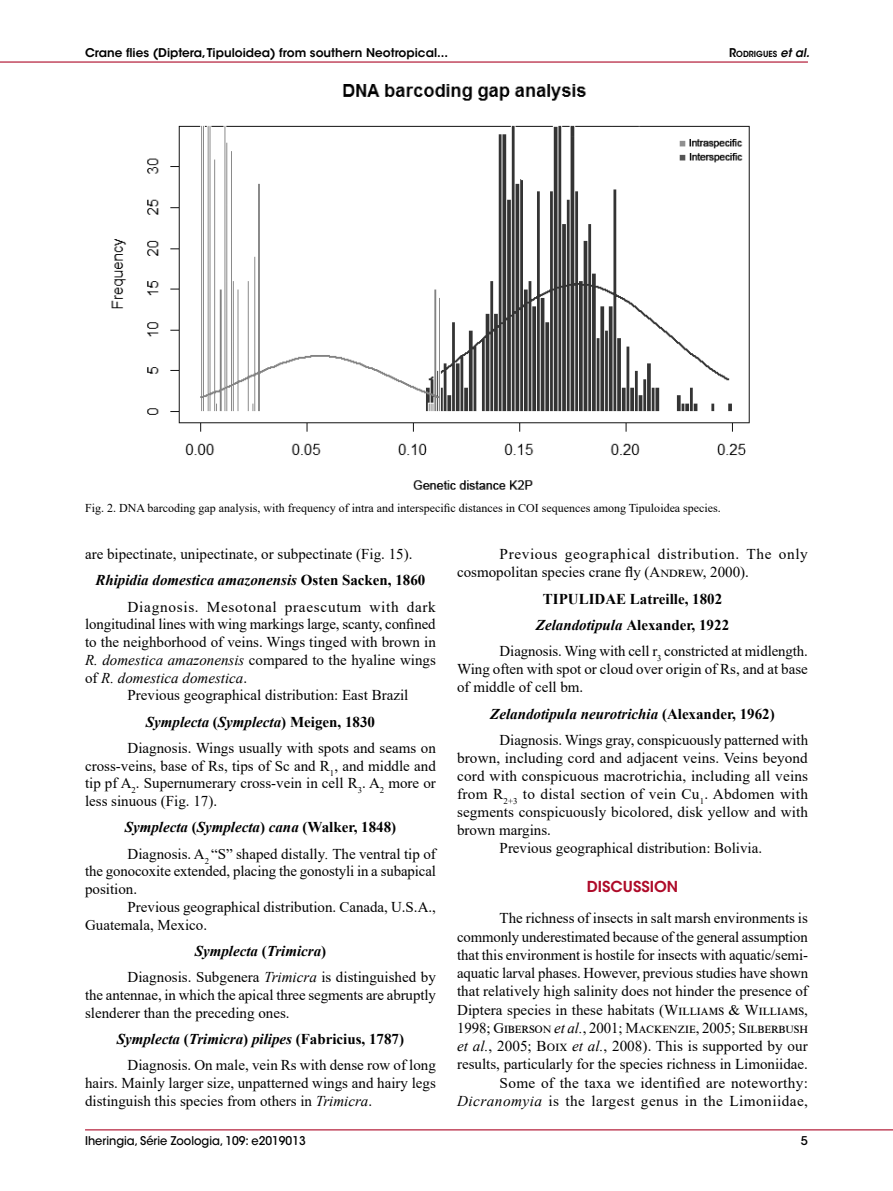
<style>
.page{position:relative;width:893px;height:1191px;background:#fff}
.page>*{position:absolute;margin:0;border:0;box-sizing:border-box;transform-origin:0 0}
.t1{font:15px/18.3px "Times New Roman";color:#000}
.t2{font:15px/18px "Times New Roman";letter-spacing:.04em;color:#000}
.t3{font:700 15px "Times New Roman";color:#000}
.t4{font:italic 700 15px "Times New Roman";color:#000}
.t5{font:15px "Times New Roman";letter-spacing:.045em;color:#000}
.t6{font:italic 15px "Times New Roman";color:#000}
.t7{font:600 15px "ITC Avant Garde Std";color:#ae0b29}
.t8{font:12px "Times New Roman";color:#000}
.t9{font:600 12px "ITC Avant Garde Std";color:#000}
.t10{font:500 12px "ITC Avant Garde Std";color:#000;scale:.95 1}
.t11{font:500 12px "ITC Avant Garde Std";color:#000}
.t12{font:600 8.4px "ITC Avant Garde Std";color:#000;scale:.95 1}
.s1{font-size:12px}
.s2{font-style:italic;font-size:12px}
.s3{font-style:normal}
.s4{font-style:italic}
.s5{font-weight:700;font-style:italic}
.s6{font-weight:700}
</style>
<div class="page">
<hr style="left:0;top:61px;width:808px;height:2px;background:#ae0b29">
<hr style="left:85px;top:1129px;width:808px;height:1px;background:#ae0b29">
<img style="left:111px;top:84px;width:639px;height:406px">
<p class="t9" style="left:85px;top:45px;width:365px">Crane flies (Diptera, Tipuloidea) from southern Neotropical...</p>
<p class="t12" style="left:729px;top:48px;width:86px"><span class="s1">R</span>ODRIGUES <span class="s2">et al.</span></p>
<p class="t8" style="left:85px;top:499px;width:637px">Fig. 2. DNA barcoding gap analysis, with frequency of intra and interspecific distances in COI sequences among Tipuloidea species.</p>
<p class="t1" style="left:85px;top:544px;width:329px">are bipectinate, unipectinate, or subpectinate (Fig. 15).</p>
<p class="t4" style="left:95px;top:570px;width:332px">Rhipidia domestica amazonensis <span class="s3">Osten Sacken, 1860</span></p>
<p class="t5" style="left:128px;top:596px;width:310px">Diagnosis. Mesotonal praescutum with dark</p>
<p class="t1" style="left:85px;top:615px;width:352px">longitudinal lines with wing markings large, scanty, confined</p>
<p class="t1" style="left:85px;top:632px;width:352px">to the neighborhood of veins. Wings tinged with brown in</p>
<p class="t1" style="left:85px;top:650px;width:352px"><span class="s4">R. domestica amazonensis</span> compared to the hyaline wings</p>
<p class="t6" style="left:85px;top:667px;width:164px"><span class="s3">of</span> R. domestica domestica<span class="s3">.</span></p>
<p class="t1" style="left:128px;top:685px;width:282px">Previous geographical distribution: East Brazil</p>
<p class="t1" style="left:128px;top:708px;width:310px;line-height:26.2px;text-indent:18px"><span class="s5">Symplecta</span> <span class="s6">(</span><span class="s5">Symplecta</span><span class="s6">) Meigen, 1830<br></span>Diagnosis. Wings usually with spots and seams on</p>
<p class="t1" style="left:85px;top:756px;width:352px;line-height:17.7px;text-align:justify">cross-veins, base of Rs, tips of Sc and R<sub>1</sub>, and middle and tip pf A<sub>2</sub>. Supernumerary cross-vein in cell R<sub>3</sub>. A<sub>2</sub> more or less sinuous (Fig. 17).</p>
<p class="t1" style="left:125px;top:813px;width:313px;line-height:26.2px"><span class="s5">Symplecta</span> <span class="s6">(</span><span class="s5">Symplecta</span><span class="s6">)</span> <span class="s5">cana</span> <span class="s6">(Walker, 1848)<br></span>Diagnosis. A<sub>2</sub> “S” shaped distally<span class="s4">.</span> The ventral tip of</p>
<p class="t1" style="left:85px;top:862px;width:352px;line-height:17.7px">the gonocoxite extended, placing the gonostyli in a subapical position.</p>
<p class="t1" style="left:85px;top:897px;width:352px;line-height:17.7px;text-indent:43px">Previous geographical distribution. Canada, U.S.A.,<br>Guatemala, Mexico.</p>
<p class="t1" style="left:128px;top:937px;width:310px;line-height:26.2px;text-indent:67px"><span class="s5">Symplecta</span> <span class="s6">(</span><span class="s5">Trimicra</span><span class="s6">)<br></span>Diagnosis. Subgenera <span class="s4">Trimicra</span> is distinguished by</p>
<p class="t1" style="left:85px;top:985px;width:352px;line-height:17.7px">the antennae, in which the apical three segments are abruptly slenderer than the preceding ones.</p>
<p class="t1" style="left:128px;top:1025px;width:310px;line-height:26.2px;text-indent:-11px"><span class="s5">Symplecta</span> <span class="s6">(</span><span class="s5">Trimicra</span><span class="s6">)</span> <span class="s5">pilipes</span> <span class="s6">(Fabricius, 1787)<br></span>Diagnosis. On male, vein Rs with dense row of long</p>
<p class="t1" style="left:85px;top:1073px;width:352px;line-height:17.7px">hairs. Mainly larger size, unpatterned wings and hairy legs distinguish this species from others in <span class="s4">Trimicra</span>.</p>
<p class="t2" style="left:457px;top:544px;width:352px;text-indent:43px">Previous geographical distribution. The only cosmopolitan species crane fly (Andrew, 2000).</p>
<p class="t3" style="left:543px;top:587px;width:181px">TIPULIDAE Latreille, 1802</p>
<p class="t3" style="left:536px;top:614px;width:195px"><span class="s4">Zelandotipula</span> Alexander, 1922</p>
<p class="t1" style="left:500px;top:642px;width:310px">Diagnosis. Wing with cell r<sub>3</sub> constricted at midlength.</p>
<p class="t1" style="left:457px;top:660px;width:352px">Wing often with spot or cloud over origin of Rs, and at base of middle of cell bm.</p>
<p class="t1" style="left:500px;top:700px;width:310px;line-height:26.4px;text-indent:-9px"><span class="s5">Zelandotipula neurotrichia</span> <span class="s6">(Alexander, 1962)<br></span>Diagnosis. Wings gray, conspicuously patterned with</p>
<p class="t1" style="left:457px;top:748px;width:352px">brown, including cord and adjacent veins. Veins beyond</p>
<p class="t1" style="left:457px;top:766px;width:352px">cord with conspicuous macrotrichia, including all veins</p>
<p class="t1" style="left:457px;top:784px;width:352px">from R<sub>2+3</sub> to distal section of vein Cu<sub>1</sub>. Abdomen with</p>
<p class="t1" style="left:457px;top:802px;width:352px">segments conspicuously bicolored, disk yellow and with</p>
<p class="t1" style="left:457px;top:820px;width:95px">brown margins.</p>
<p class="t1" style="left:500px;top:838px;width:264px">Previous geographical distribution: Bolivia.</p>
<p class="t7" style="left:587px;top:877px;width:93px">DISCUSSION</p>
<p class="t1" style="left:457px;top:908px;width:352px;text-align:right">The richness of insects in salt marsh environments is commonly underestimated because of the general assumption that this environment is hostile for insects with aquatic/semi&shy;aquatic larval phases. However, previous studies have shown that relatively high salinity does not hinder the presence of Diptera species in these habitats (Williams &amp; Williams, 1998; Giberson <span class="s4">et al.</span>, 2001; Mackenzie, 2005; Silberbush <span class="s4">et al.</span>, 2005; Boix <span class="s4">et al.</span>, 2008). This is supported by our results, particularly for the species richness in Limoniidae.<br>Some of the taxa we identified are noteworthy:<br><span class="s4">Dicranomyia</span> is the largest genus in the Limoniidae,</p>
<p class="t10" style="left:85px;top:1133px;width:234px">Iheringia, Série Zoologia, 109: e2019013</p>
<p class="t11" style="left:801px;top:1132px;width:9px">5</p>
</div>
